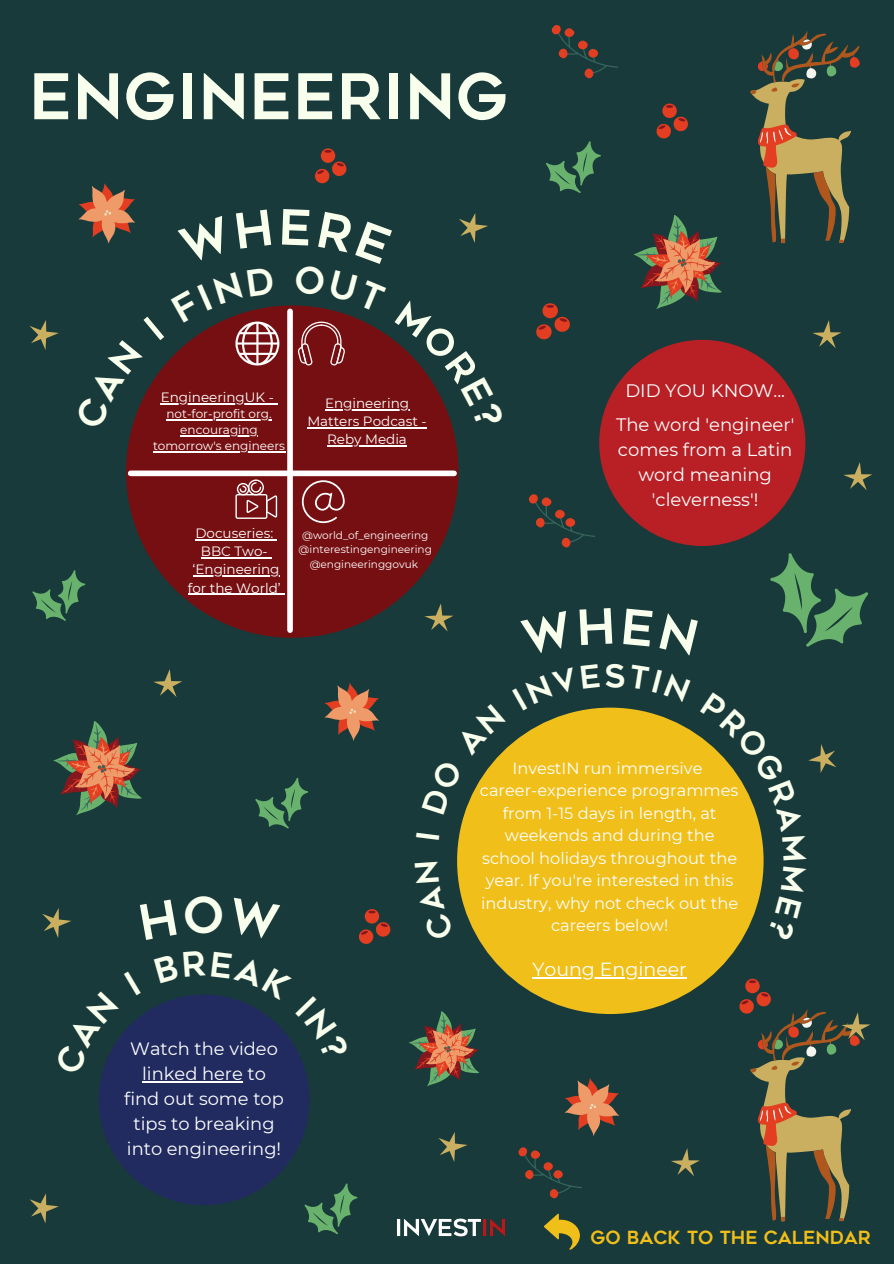
<style>
.page{position:relative;width:894px;height:1264px;background:#fff}
.page>*{position:absolute;margin:0;border:0;box-sizing:border-box;transform-origin:0 0}
.t1{font:62.85px "Geometos";letter-spacing:.01em;color:#f9ffed}
.t2{font:18.9px "Montserrat";color:#fff}
.t3{font:18px/25px "Montserrat";color:#fff;text-align:center}
.t4{font:18px "Geometos";color:#f0bf1a}
.t5{font:17.85px/24.8px "Montserrat";color:#fff;text-align:center}
.t6{font:16.2px/22.5px "Montserrat";color:#fff;text-align:center}
.t7{font:13.5px/18px "Montserrat";color:#fff;text-align:center}
.t8{font:12px/16px "Montserrat";color:#fff;text-align:center}
.t9{font:10.5px/14.2px "Montserrat";color:#fff;text-align:center}
</style>
<div class="page">
<div style="left:0;top:0;width:893px;height:1263px;background:#193a3a"></div>
<div style="left:457px;top:707px;width:306px;height:307px;background:#f0bf1a;border-radius:50%"></div>
<hr style="left:532px;top:977px;width:154px;height:1px;background:#fff">
<div style="left:599px;top:340px;width:206px;height:206px;background:#b82025;border-radius:50%"></div>
<div style="left:99px;top:994px;width:210px;height:211px;background:#212b60;border-radius:50%"></div>
<hr style="left:142px;top:1081px;width:101px;height:1px;background:#fff">
<svg style="left:750px;top:31px;width:109px;height:212px"></svg>
<svg style="left:546px;top:141px;width:54px;height:52px"></svg>
<svg style="left:528px;top:494px;width:67px;height:54px"></svg>
<svg style="left:79px;top:183px;width:56px;height:60px"></svg>
<svg style="left:536px;top:303px;width:33px;height:36px"></svg>
<svg style="left:633px;top:215px;width:89px;height:94px"></svg>
<svg style="left:32px;top:570px;width:53px;height:51px"></svg>
<svg style="left:518px;top:1147px;width:64px;height:52px"></svg>
<svg style="left:324px;top:683px;width:55px;height:57px"></svg>
<svg style="left:656px;top:103px;width:31px;height:35px"></svg>
<svg style="left:844px;top:462px;width:28px;height:28px"></svg>
<svg style="left:770px;top:553px;width:97px;height:93px"></svg>
<svg style="left:551px;top:25px;width:67px;height:54px"></svg>
<svg style="left:42px;top:908px;width:29px;height:30px"></svg>
<svg style="left:29px;top:320px;width:30px;height:30px"></svg>
<svg style="left:813px;top:320px;width:28px;height:28px"></svg>
<svg style="left:359px;top:909px;width:31px;height:35px"></svg>
<svg style="left:304px;top:1183px;width:53px;height:51px"></svg>
<svg style="left:565px;top:1078px;width:53px;height:57px"></svg>
<svg style="left:53px;top:721px;width:89px;height:94px"></svg>
<svg style="left:409px;top:1011px;width:70px;height:75px"></svg>
<svg style="left:29px;top:1193px;width:30px;height:30px"></svg>
<svg style="left:153px;top:669px;width:29px;height:28px"></svg>
<svg style="left:424px;top:603px;width:29px;height:28px"></svg>
<svg style="left:438px;top:1132px;width:29px;height:30px"></svg>
<svg style="left:671px;top:1148px;width:28px;height:28px"></svg>
<svg style="left:315px;top:148px;width:31px;height:35px"></svg>
<svg style="left:739px;top:978px;width:131px;height:243px"></svg>
<svg style="left:255px;top:777px;width:53px;height:51px"></svg>
<img style="left:397px;top:1218px;width:108px;height:19px">
<div style="left:126px;top:305px;width:332px;height:332px;background:#760f11;border-radius:50%"></div>
<div style="left:131px;top:470px;width:323px;height:6px;background:#fff"></div>
<div style="left:287px;top:311px;width:6px;height:319px;background:#fff"></div>
<svg style="left:302px;top:480px;width:42px;height:43px"></svg>
<svg style="left:235px;top:479px;width:42px;height:40px"></svg>
<hr style="left:327px;top:445px;width:80px;height:1px;background:#fff">
<hr style="left:161px;top:403px;width:113px;height:1px;background:#fff">
<hr style="left:166px;top:419px;width:105px;height:1px;background:#fff">
<hr style="left:180px;top:435px;width:58px;height:1px;background:#fff">
<svg style="left:238px;top:435px;width:20px;height:1px"></svg>
<hr style="left:153px;top:451px;width:132px;height:1px;background:#fff">
<hr style="left:195px;top:539px;width:78px;height:1px;background:#fff">
<hr style="left:201px;top:557px;width:67px;height:1px;background:#fff">
<hr style="left:192px;top:575px;width:87px;height:1px;background:#fff">
<hr style="left:188px;top:593px;width:93px;height:1px;background:#fff">
<svg style="left:543px;top:1213px;width:36px;height:36px"></svg>
<svg style="left:464px;top:749px;width:41px;height:66px"></svg>
<svg style="left:582px;top:707px;width:17px;height:3px"></svg>
<svg style="left:700px;top:736px;width:136px;height:124px"></svg>
<svg style="left:154px;top:994px;width:148px;height:66px"></svg>
<svg style="left:131px;top:366px;width:33px;height:64px"></svg>
<svg style="left:171px;top:213px;width:317px;height:216px"></svg>
<h1 class="t1" style="left:29px;top:72px;width:480px">ENGINEERING</h1>
<p class="t7" style="left:161px;top:388px;width:115px">EngineeringUK -</p>
<p class="t8" style="left:153px;top:406px;width:134px">not-for-profit org. encouraging tomorrow's engineers</p>
<p class="t7" style="left:325px;top:394px;width:86px">Engineering</p>
<p class="t7" style="left:307px;top:412px;width:121px">Matters Podcast -<br>Reby Media</p>
<p class="t7" style="left:188px;top:524px;width:94px">Docuseries:<br>BBC Two-‘Engineering for the World’</p>
<p class="t9" style="left:298px;top:528px;width:135px">@world_of_engineering @interestingengineering @engineeringgovuk</p>
<p class="t3" style="left:616px;top:374px;width:180px;line-height:33px">DID YOU KNOW...<br>The word 'engineer'</p>
<p class="t3" style="left:617px;top:436px;width:176px">comes from a Latin word meaning 'cleverness'!</p>
<p class="t5" style="left:124px;top:1036px;width:161px">Watch the video linked here to find out some top tips to breaking into engineering!</p>
<p class="t6" style="left:480px;top:756px;width:260px">InvestIN run immersive career-experience programmes from 1-15 days in length, at weekends and during the school holidays throughout the year. If you're interested in this industry, why not check out the careers below!</p>
<p class="t2" style="left:532px;top:958px;width:156px">Young Engineer</p>
<p class="t4" style="left:590px;top:1230px;width:282px">GO BACK TO THE CALENDAR</p>
</div>
